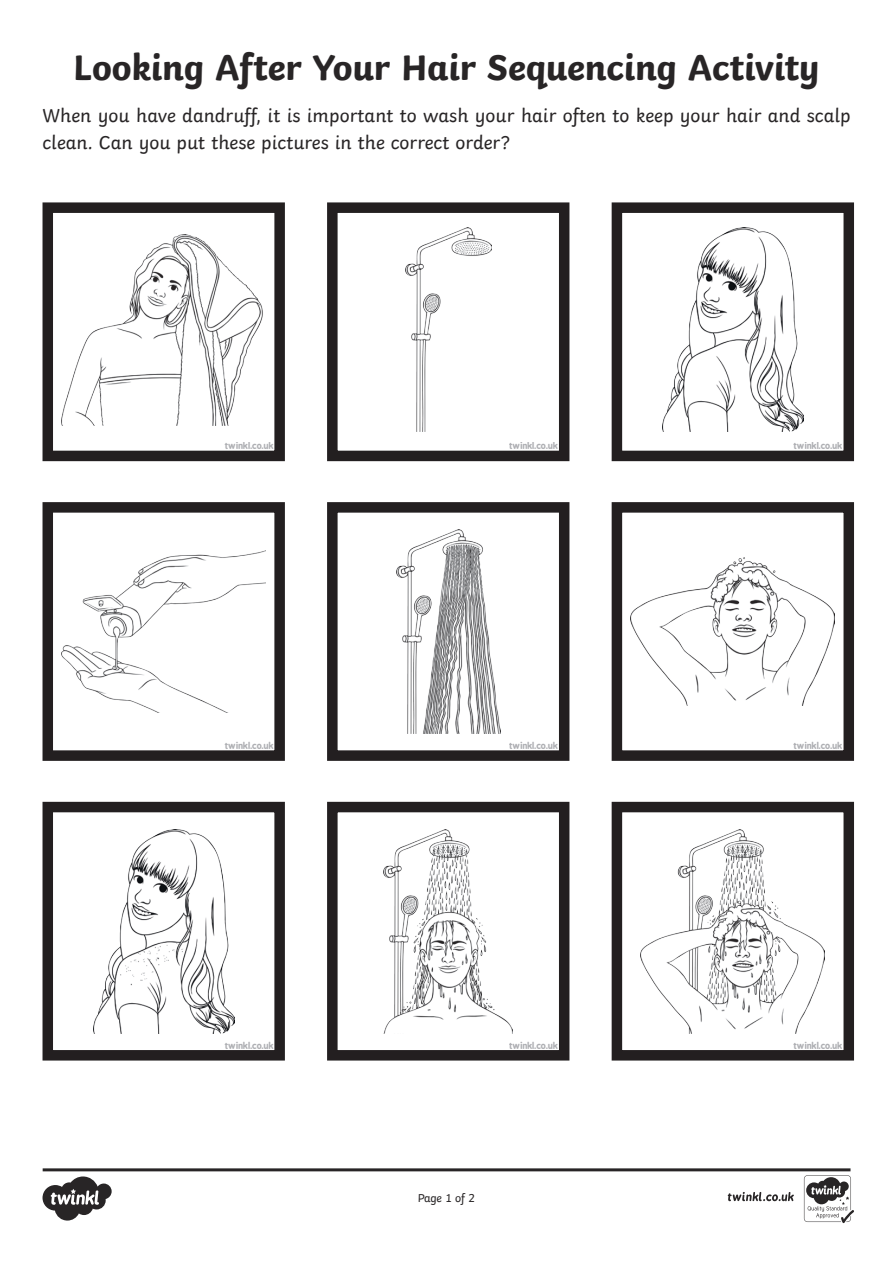
<style>
.page{position:relative;width:893px;height:1263px;background:#fff}
.page>*{position:absolute;margin:0;border:0;box-sizing:border-box;transform-origin:0 0}
.Heading_1{font:700 37.5px "Twinkl";letter-spacing:-.01em;color:#282526}
.KS2_Body_Copy{font:19.5px/27px "Twinkl";color:#282526}
.t1{font:12px "Twinkl";letter-spacing:-.03em;color:#282526}
.t2{font:700 9px "B Preplay";color:#aeafb3}
</style>
<div class="page">
<div style="left:43px;top:202px;width:242px;height:259px;border:10px solid #231f20"></div>
<div style="left:43px;top:502px;width:242px;height:259px;border:10px solid #231f20"></div>
<div style="left:43px;top:802px;width:242px;height:258px;border:10px solid #231f20"></div>
<div style="left:327px;top:202px;width:242px;height:259px;border:10px solid #231f20"></div>
<div style="left:327px;top:502px;width:242px;height:259px;border:10px solid #231f20"></div>
<div style="left:327px;top:802px;width:242px;height:258px;border:10px solid #231f20"></div>
<div style="left:612px;top:202px;width:242px;height:259px;border:10px solid #231f20"></div>
<div style="left:612px;top:502px;width:242px;height:259px;border:10px solid #231f20"></div>
<div style="left:612px;top:802px;width:242px;height:258px;border:10px solid #231f20"></div>
<img style="left:62px;top:234px;width:201px;height:191px">
<img style="left:62px;top:550px;width:204px;height:162px">
<img style="left:93px;top:829px;width:141px;height:204px">
<img style="left:405px;top:227px;width:86px;height:205px">
<img style="left:396px;top:529px;width:104px;height:204px">
<img style="left:384px;top:829px;width:129px;height:204px">
<img style="left:662px;top:227px;width:141px;height:205px">
<img style="left:631px;top:557px;width:204px;height:148px">
<img style="left:641px;top:829px;width:184px;height:204px">
<svg style="left:43px;top:1168px;width:811px;height:55px"></svg>
<p class="Heading_1" style="left:73px;top:37px;width:748px">Looking After Your Hair Sequencing Activity</p>
<p class="KS2_Body_Copy" style="left:43px;top:101px;width:809px">When you have dandruff, it is important to wash your hair often to keep your hair and scalp clean. Can you put these pictures in the correct order?</p>
<p class="t2" style="left:225px;top:440px;width:51px">twinkl.co.uk</p>
<p class="t2" style="left:509px;top:440px;width:51px">twinkl.co.uk</p>
<p class="t2" style="left:793px;top:440px;width:51px">twinkl.co.uk</p>
<p class="t2" style="left:225px;top:740px;width:51px">twinkl.co.uk</p>
<p class="t2" style="left:509px;top:740px;width:51px">twinkl.co.uk</p>
<p class="t2" style="left:793px;top:740px;width:51px">twinkl.co.uk</p>
<p class="t2" style="left:225px;top:1040px;width:51px">twinkl.co.uk</p>
<p class="t2" style="left:509px;top:1040px;width:51px">twinkl.co.uk</p>
<p class="t2" style="left:793px;top:1040px;width:51px">twinkl.co.uk</p>
<p class="t1" style="left:418px;top:1189px;width:59px">Page 1 of 2</p>
</div>
